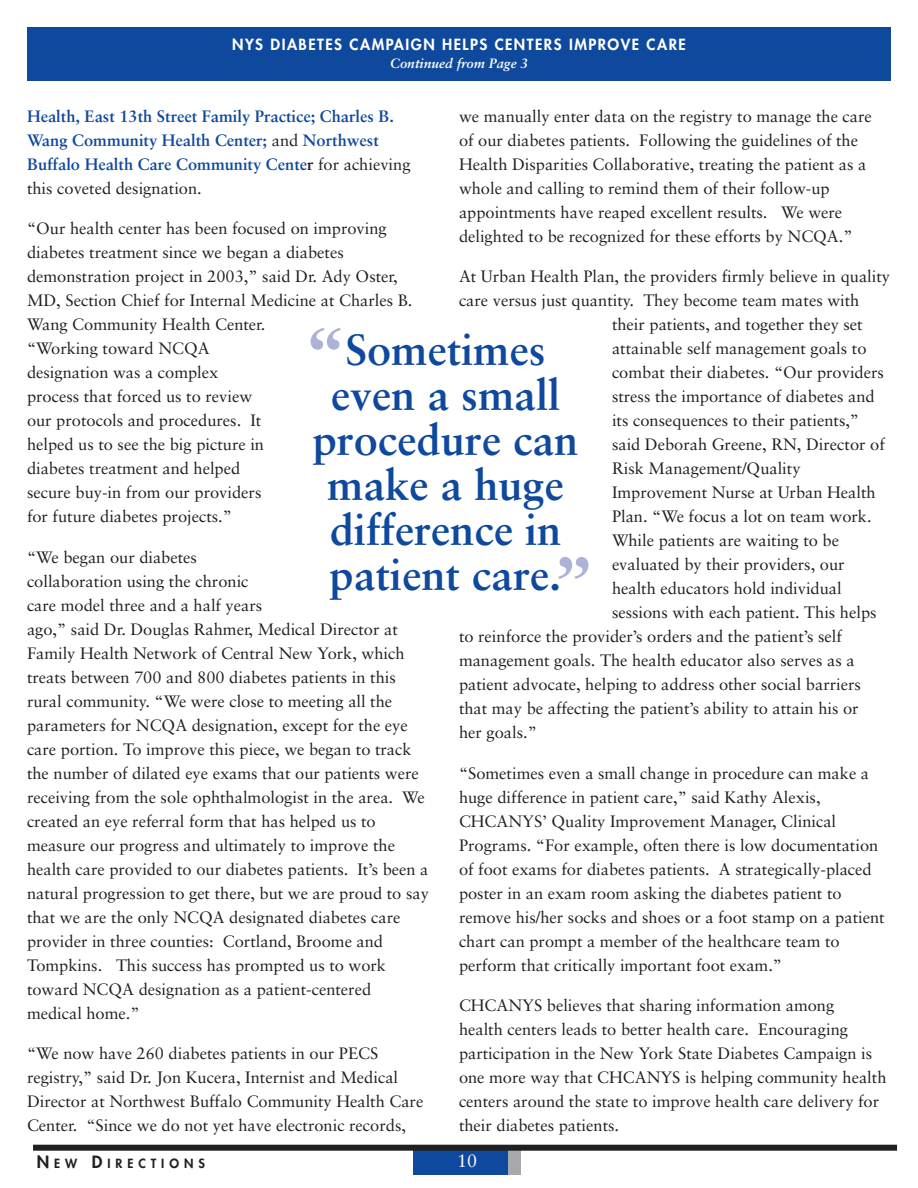
<style>
.page{position:relative;width:918px;height:1188px;background:#fff}
.page>*{position:absolute;margin:0;border:0;box-sizing:border-box;transform-origin:0 0}
.t1{font:700 78px "Sabon";color:#adb3d8}
.t2{font:700 43.5px/45px "Sabon";color:#0f499d;text-align:center}
.t3{font:18px "Sabon";color:#fff}
.t4{font:16.5px/24px "Sabon";color:#231f20}
.t5{font:700 16.5px/24px "Sabon";color:#0f499d}
.t6{font:800 15px "Futura";letter-spacing:.1em;color:#fff}
.t7{font:italic 700 13.5px "Sabon";color:#fff}
.t8{font:800 12.3px "Futura";letter-spacing:.4em;color:#231f20}
.s1{font-weight:400;color:#231f20}
.s2{color:#231f20}
.s3{font-size:16.5px}
</style>
<div class="page">
<div style="left:494px;top:1148px;width:27px;height:27px;background:#a8a9ad"></div>
<div style="left:413px;top:1148px;width:95px;height:27px;background:#0f499d"></div>
<div style="left:33px;top:1145px;width:864px;height:6px;background:#231f20"></div>
<div style="left:27px;top:27px;width:864px;height:54px;background:#0f499d"></div>
<p class="t6" style="left:232px;top:37px;width:455px">NYS DIABETES CAMPAIGN HELPS CENTERS IMPROVE CARE</p>
<p class="t7" style="left:390px;top:57px;width:139px">Continued from Page 3</p>
<p class="t4" style="left:459px;top:106px;width:414px">we manually enter data on the registry to manage the care of our diabetes patients. Following the guidelines of the Health Disparities Collaborative, treating the patient as a whole and calling to remind them of their follow-up appointments have reaped excellent results. We were delighted to be recognized for these efforts by NCQA.”</p>
<p class="t4" style="left:459px;top:266px;width:433px">At Urban Health Plan, the providers firmly believe in quality</p>
<p class="t4" style="left:459px;top:290px;width:402px">care versus just quantity. They become team mates with</p>
<p class="t4" style="left:612px;top:314px;width:252px">their patients, and together they set</p>
<p class="t4" style="left:612px;top:338px;width:256px">attainable self management goals to</p>
<p class="t4" style="left:612px;top:362px;width:273px">combat their diabetes. “Our providers</p>
<p class="t4" style="left:612px;top:386px;width:264px">stress the importance of diabetes and</p>
<p class="t4" style="left:612px;top:410px;width:249px">its consequences to their patients,”</p>
<p class="t4" style="left:612px;top:434px;width:274px">said Deborah Greene, RN, Director of</p>
<p class="t4" style="left:612px;top:458px;width:190px">Risk Management/Quality</p>
<p class="t4" style="left:612px;top:482px;width:265px">Improvement Nurse at Urban Health</p>
<p class="t4" style="left:612px;top:506px;width:261px">Plan. “We focus a lot on team work.</p>
<p class="t4" style="left:612px;top:530px;width:229px">While patients are waiting to be</p>
<p class="t4" style="left:612px;top:554px;width:234px">evaluated by their providers, our</p>
<p class="t4" style="left:612px;top:578px;width:231px">health educators hold individual</p>
<p class="t4" style="left:612px;top:602px;width:266px">sessions with each patient. This helps</p>
<p class="t4" style="left:459px;top:626px;width:384px">to reinforce the provider’s orders and the patient’s self</p>
<p class="t4" style="left:459px;top:650px;width:397px">management goals. The health educator also serves as a</p>
<p class="t4" style="left:459px;top:674px;width:403px">patient advocate, helping to address other social barriers</p>
<p class="t4" style="left:459px;top:698px;width:401px">that may be affecting the patient’s ability to attain his or</p>
<p class="t4" style="left:459px;top:722px;width:79px">her goals.”</p>
<p class="t4" style="left:459px;top:762px;width:427px">“Sometimes even a small change in procedure can make a huge difference in patient care,” said Kathy Alexis, CHCANYS’ Quality Improvement Manager, Clinical Programs. “For example, often there is low documentation of foot exams for diabetes patients. A strategically-placed poster in an exam room asking the diabetes patient to remove his/her socks and shoes or a foot stamp on a patient chart can prompt a member of the healthcare team to perform that critically important foot exam.”</p>
<p class="t4" style="left:459px;top:994px;width:429px">CHCANYS believes that sharing information among<br>health centers leads to better health care. Encouraging participation in the New York State Diabetes Campaign is one more way that CHCANYS is helping community health centers around the state to improve health care delivery for their diabetes patients.</p>
<p class="t5" style="left:27px;top:106px;width:385px">Health, East 13th Street Family Practice; Charles B.<br>Wang Community Health Center; <span class="s1">and</span> Northwest Buffalo Health Care Community Cente<span class="s2">r</span> <span class="s1">for achieving this coveted designation.</span></p>
<p class="t4" style="left:27px;top:218px;width:387px">“Our health center has been focused on improving diabetes treatment since we began a diabetes demonstration project in 2003,” said Dr. Ady Oster, MD, Section Chief for Internal Medicine at Charles B.<br>Wang Community Health Center.<br>“Working toward NCQA<br>designation was a complex<br>process that forced us to review<br>our protocols and procedures. It<br>helped us to see the big picture in<br>diabetes treatment and helped<br>secure buy-in from our providers<br>for future diabetes projects.”</p>
<p class="t4" style="left:27px;top:546px;width:403px">“We began our diabetes<br>collaboration using the chronic<br>care model three and a half years<br>ago,” said Dr. Douglas Rahmer, Medical Director at Family Health Network of Central New York, which treats between 700 and 800 diabetes patients in this rural community. “We were close to meeting all the parameters for NCQA designation, except for the eye care portion. To improve this piece, we began to track the number of dilated eye exams that our patients were receiving from the sole ophthalmologist in the area. We created an eye referral form that has helped us to measure our progress and ultimately to improve the health care provided to our diabetes patients. It’s been a natural progression to get there, but we are proud to say that we are the only NCQA designated diabetes care provider in three counties: Cortland, Broome and Tompkins. This success has prompted us to work toward NCQA designation as a patient-centered medical home.”</p>
<p class="t4" style="left:27px;top:1042px;width:398px">“We now have 260 diabetes patients in our PECS registry,” said Dr. Jon Kucera, Internist and Medical Director at Northwest Buffalo Community Health Care Center. “Since we do not yet have electronic records,</p>
<h1 class="t1" style="left:304px;top:323px;width:45px">“</h1>
<h2 class="t2" style="left:313px;top:331px;width:267px">Sometimes even a small procedure can make a huge difference in patient care.</h2>
<h1 class="t1" style="left:595px;top:584px;width:45px;rotate:-180deg">“</h1>
<p class="t8" style="left:37px;top:1157px;width:170px"><span class="s3">N</span>EW <span class="s3">D</span>IRECTIONS</p>
<p class="t3" style="left:457px;top:1154px;width:21px">10</p>
</div>
